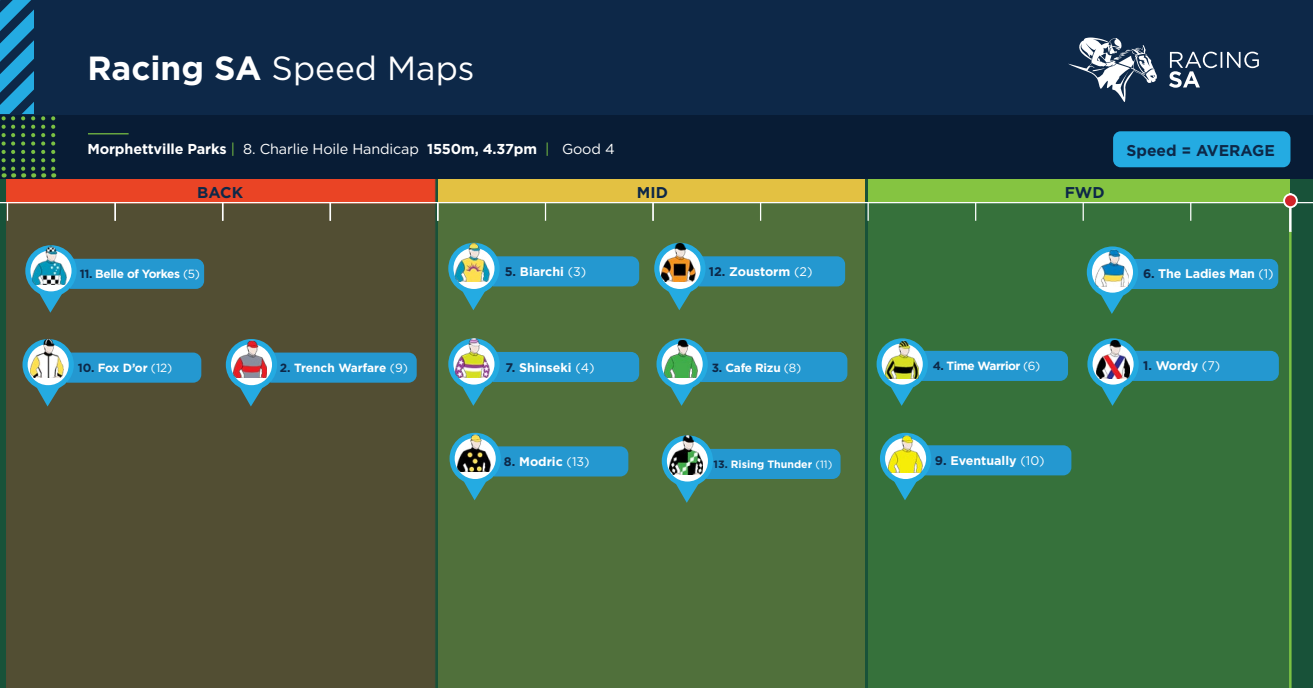
<style>
.page{position:relative;width:1313px;height:688px;background:#fff}
.page>*{position:absolute;margin:0;border:0;box-sizing:border-box;transform-origin:0 0}
.t1{font:33.5px "Gotham HTF";color:#fff}
.t2{font:700 15.62px "Gotham HTF";color:#0d2848}
.t3{font:700 14.38px "Gotham HTF";letter-spacing:-.01em;color:#fff}
.t4{font:700 12.5px "Gotham HTF";color:#fff}
.t5{font:700 11.88px "Gotham HTF";letter-spacing:-.03em;color:#fff}
.t6{font:700 11.88px "Gotham HTF";color:#fff}
.t7{font:700 10.62px "Gotham HTF";color:#fff}
.s1{font-weight:700}
.s2{font-weight:400;color:#7ac143}
.s3{font-weight:400}
.s4{color:#0d2848}
.s5{font-family:"Gotham";font-weight:400}
</style>
<div class="page">
<div style="left:0;top:149px;width:1312px;height:539px;background:#185239"></div>
<div style="left:6px;top:203px;width:429px;height:485px;background:#524e33"></div>
<div style="left:6px;top:178px;width:429px;height:25px;background:#ea4425;border:1px solid #ea4127"></div>
<div style="left:438px;top:178px;width:426px;height:25px;background:#e3c142"></div>
<div style="left:868px;top:178px;width:422px;height:25px;background:#85c441"></div>
<div style="left:438px;top:203px;width:426px;height:485px;background:#50703b"></div>
<div style="left:868px;top:200px;width:422px;height:488px;background:#36713b"></div>
<div style="left:0;top:0;width:1312px;height:178px;background:#0d2848"></div>
<hr style="left:0;top:202px;width:1312px;height:1px;background:#fff">
<div style="left:0;top:115px;width:1312px;height:63px;background:#081c35"></div>
<svg style="left:545px;top:203px;width:1px;height:18px"></svg>
<hr style="left:88px;top:133px;width:41px;height:1px;background:#7ac143">
<svg style="left:1169px;top:52px;width:89px;height:36px"></svg>
<svg style="left:1068px;top:37px;width:88px;height:65px"></svg>
<svg style="left:652px;top:203px;width:1px;height:18px"></svg>
<svg style="left:760px;top:203px;width:1px;height:18px"></svg>
<svg style="left:867px;top:203px;width:1px;height:18px"></svg>
<svg style="left:975px;top:203px;width:1px;height:18px"></svg>
<svg style="left:1082px;top:203px;width:1px;height:18px"></svg>
<svg style="left:1190px;top:203px;width:1px;height:18px"></svg>
<svg style="left:41px;top:116px;width:4px;height:61px"></svg>
<svg style="left:51px;top:116px;width:4px;height:61px"></svg>
<svg style="left:0;top:0;width:35px;height:177px"></svg>
<hr style="left:1289px;top:231px;width:2px;height:457px;background:#7ac143">
<hr style="left:1289px;top:193px;width:2px;height:39px;background:#fff">
<div style="left:1284px;top:194px;width:12px;height:13px;background:#d2232a;border-radius:50%"></div>
<div style="left:1283px;top:193px;width:14px;height:15px;border:2px solid #fff;border-radius:50%"></div>
<svg style="left:7px;top:203px;width:1px;height:18px"></svg>
<svg style="left:114px;top:203px;width:2px;height:18px"></svg>
<svg style="left:222px;top:203px;width:1px;height:18px"></svg>
<svg style="left:329px;top:203px;width:2px;height:18px"></svg>
<svg style="left:437px;top:203px;width:1px;height:18px"></svg>
<div style="left:1113px;top:131px;width:177px;height:36px;background:#24abe2;border-radius:8px"></div>
<svg style="left:656px;top:338px;width:191px;height:68px"></svg>
<img style="left:664px;top:339px;width:33px;height:38px">
<svg style="left:1086px;top:246px;width:192px;height:68px"></svg>
<img style="left:1095px;top:248px;width:33px;height:38px">
<svg style="left:1087px;top:338px;width:191px;height:68px"></svg>
<img style="left:1096px;top:340px;width:33px;height:38px">
<svg style="left:448px;top:248px;width:191px;height:62px"></svg>
<img style="left:456px;top:243px;width:33px;height:38px">
<svg style="left:448px;top:338px;width:191px;height:68px"></svg>
<img style="left:456px;top:339px;width:33px;height:38px">
<svg style="left:22px;top:339px;width:179px;height:67px;background:#43737c"></svg>
<img style="left:30px;top:339px;width:33px;height:39px">
<svg style="left:876px;top:338px;width:192px;height:68px"></svg>
<img style="left:885px;top:340px;width:33px;height:38px">
<svg style="left:654px;top:248px;width:191px;height:62px"></svg>
<img style="left:661px;top:243px;width:34px;height:38px">
<svg style="left:880px;top:433px;width:191px;height:67px"></svg>
<img style="left:888px;top:434px;width:34px;height:39px">
<svg style="left:226px;top:339px;width:191px;height:67px;background:#42737c"></svg>
<img style="left:233px;top:339px;width:34px;height:39px">
<svg style="left:25px;top:245px;width:179px;height:67px;background:#42737c"></svg>
<img style="left:33px;top:246px;width:33px;height:38px">
<svg style="left:449px;top:437px;width:179px;height:63px"></svg>
<img style="left:457px;top:433px;width:33px;height:38px">
<svg style="left:661px;top:435px;width:179px;height:67px"></svg>
<img style="left:669px;top:436px;width:33px;height:38px">
<h1 class="t1" style="left:87px;top:49px;width:389px"><span class="s1">Racing SA</span> Speed Maps</h1>
<p class="t3" style="left:87px;top:141px;width:529px">Morphettville Parks <span class="s2">|</span> <span class="s3">8. Charlie Hoile Handicap</span> 1550m, 4.37pm <span class="s2">|</span> <span class="s3">Good 4</span></p>
<p class="t2" style="left:197px;top:183px;width:47px">BACK</p>
<p class="t2" style="left:637px;top:183px;width:33px">MID</p>
<p class="t2" style="left:1064px;top:183px;width:41px">FWD</p>
<p class="t2" style="left:1126px;top:141px;width:150px">Speed = AVERAGE</p>
<p class="t5" style="left:80px;top:267px;width:122px"><span class="s4">11.</span> Belle of Yorkes <span class="s5">(5)</span></p>
<p class="t4" style="left:505px;top:264px;width:83px"><span class="s4">5.</span> Biarchi <span class="s5">(3)</span></p>
<p class="t4" style="left:709px;top:264px;width:105px"><span class="s4">12.</span> Zoustorm <span class="s5">(2)</span></p>
<p class="t4" style="left:1143px;top:266px;width:132px"><span class="s4">6.</span> The Ladies Man <span class="s5">(1)</span></p>
<p class="t5" style="left:78px;top:361px;width:96px"><span class="s4">10.</span> Fox D’or <span class="s5">(12)</span></p>
<p class="t4" style="left:505px;top:360px;width:91px"><span class="s4">7.</span> Shinseki <span class="s5">(4)</span></p>
<p class="t5" style="left:932px;top:358px;width:109px"><span class="s4">4.</span> Time Warrior <span class="s5">(6)</span></p>
<p class="t6" style="left:280px;top:361px;width:130px"><span class="s4">2.</span> Trench Warfare <span class="s5">(9)</span></p>
<p class="t5" style="left:711px;top:361px;width:91px"><span class="s4">3.</span> Cafe Rizu <span class="s5">(8)</span></p>
<p class="t4" style="left:1143px;top:358px;width:79px"><span class="s4">1.</span> Wordy <span class="s5">(7)</span></p>
<p class="t4" style="left:504px;top:454px;width:87px"><span class="s4">8.</span> Modric <span class="s5">(13)</span></p>
<p class="t7" style="left:713px;top:457px;width:120px"><span class="s4">13.</span> Rising Thunder <span class="s5">(11)</span></p>
<p class="t4" style="left:935px;top:453px;width:111px"><span class="s4">9.</span> Eventually <span class="s5">(10)</span></p>
</div>
